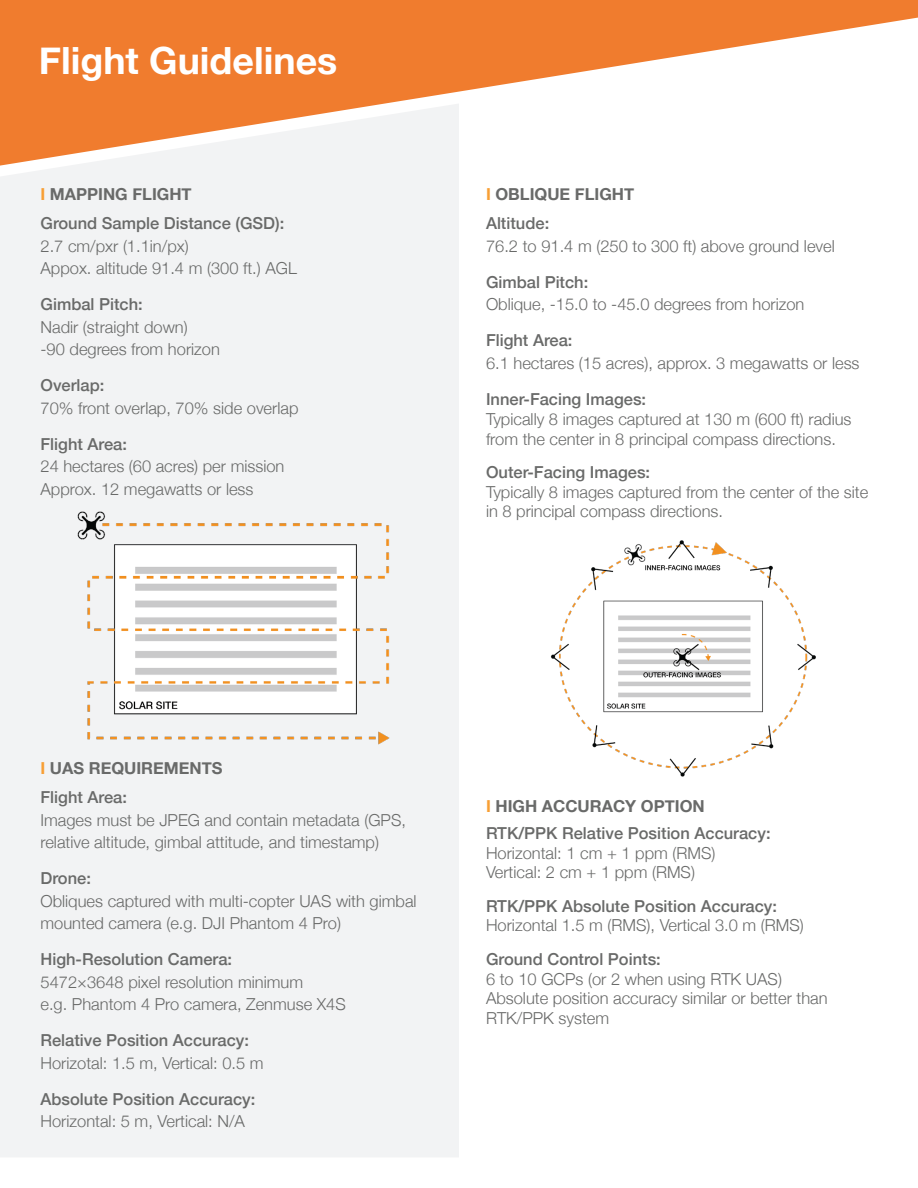
<style>
.page{position:relative;width:918px;height:1188px;background:#fff}
.page>*{position:absolute;margin:0;border:0;box-sizing:border-box;transform-origin:0 0}
.t1{font:700 37.5px "Helvetica Neue";color:#fff}
.t2{font:300 16.5px/22.5px "Helvetica Neue";color:#696a69}
.t3{font:500 16.5px/22.5px "Helvetica Neue";color:#696a69}
.t4{font:700 16.5px "Helvetica Neue";color:#696a69}
.s1{color:#f89f34}
.s2{font-weight:300}
.s3{font-weight:500}
</style>
<div class="page">
<div style="left:0;top:166px;width:459px;height:991px;background:#f2f3f4"></div>
<svg style="left:0;top:0;width:918px;height:166px;fill:#f07c2e"></svg>
<img style="left:551px;top:540px;width:265px;height:237px">
<img style="left:63px;top:506px;width:347px;height:240px">
<p class="t1" style="left:39px;top:32px;width:300px">Flight Guidelines</p>
<p class="t4" style="left:40px;top:181px;width:153px"><span class="s1">I</span> MAPPING FLIGHT</p>
<p class="t3" style="left:40px;top:211px;width:245px">Ground Sample Distance (GSD):<br><span class="s2">2.7 cm/pxr (1.1in/px)</span></p>
<p class="t2" style="left:40px;top:256px;width:258px">Appox. altitude 91.4 m (300 ft.) AGL</p>
<p class="t2" style="left:40px;top:292px;width:149px"><span class="s3">Gimbal Pitch:<br></span>Nadir (straight down)</p>
<p class="t2" style="left:40px;top:337px;width:181px">-90 degrees from horizon</p>
<p class="t2" style="left:40px;top:373px;width:259px"><span class="s3">Overlap:<br></span>70% front overlap, 70% side overlap</p>
<p class="t2" style="left:40px;top:432px;width:245px"><span class="s3">Flight Area:<br></span>24 hectares (60 acres) per mission</p>
<p class="t2" style="left:40px;top:477px;width:215px">Approx. 12 megawatts or less</p>
<p class="t4" style="left:486px;top:181px;width:150px"><span class="s1">I</span> OBLIQUE FLIGHT</p>
<p class="t2" style="left:486px;top:211px;width:350px"><span class="s3">Altitude:<br></span>76.2 to 91.4 m (250 to 300 ft) above ground level</p>
<p class="t2" style="left:486px;top:270px;width:320px"><span class="s3">Gimbal Pitch:<br></span>Oblique, -15.0 to -45.0 degrees from horizon</p>
<p class="t2" style="left:486px;top:328px;width:375px"><span class="s3">Flight Area:<br></span>6.1 hectares (15 acres), approx. 3 megawatts or less</p>
<p class="t3" style="left:486px;top:386px;width:162px">Inner-Facing Images:</p>
<p class="t2" style="left:486px;top:406px;width:367px">Typically 8 images captured at 130 m (600 ft) radius</p>
<p class="t2" style="left:486px;top:426px;width:351px">from the center in 8 principal compass directions.</p>
<p class="t3" style="left:486px;top:459px;width:166px">Outer-Facing Images:</p>
<p class="t2" style="left:486px;top:479px;width:384px">Typically 8 images captured from the center of the site</p>
<p class="t2" style="left:486px;top:499px;width:239px">in 8 principal compass directions.</p>
<p class="t4" style="left:40px;top:755px;width:184px"><span class="s1">I</span> UAS REQUIREMENTS</p>
<p class="t2" style="left:40px;top:785px;width:367px"><span class="s3">Flight Area:<br></span>Images must be JPEG and contain metadata (GPS,</p>
<p class="t2" style="left:40px;top:830px;width:340px">relative altitude, gimbal attitude, and timestamp)</p>
<p class="t2" style="left:40px;top:866px;width:378px"><span class="s3">Drone:<br></span>Obliques captured with multi-copter UAS with gimbal</p>
<p class="t2" style="left:40px;top:911px;width:302px">mounted camera (e.g. DJI Phantom 4 Pro)</p>
<p class="t2" style="left:40px;top:947px;width:264px"><span class="s3">High-Resolution Camera:<br></span>5472×3648 pixel resolution minimum</p>
<p class="t2" style="left:40px;top:992px;width:307px">e.g. Phantom 4 Pro camera, Zenmuse X4S</p>
<p class="t3" style="left:40px;top:1028px;width:210px">Relative Position Accuracy:</p>
<p class="t2" style="left:40px;top:1050px;width:225px">Horizotal: 1.5 m, Vertical: 0.5 m</p>
<p class="t3" style="left:40px;top:1086px;width:216px">Absolute Position Accuracy:</p>
<p class="t2" style="left:40px;top:1109px;width:206px">Horizontal: 5 m, Vertical: N/A</p>
<p class="t4" style="left:486px;top:793px;width:220px"><span class="s1">I</span> HIGH ACCURACY OPTION</p>
<p class="t3" style="left:486px;top:820px;width:286px">RTK/PPK Relative Position Accuracy:</p>
<p class="t2" style="left:486px;top:840px;width:231px">Horizontal: 1 cm + 1 ppm (RMS)</p>
<p class="t2" style="left:486px;top:860px;width:211px">Vertical: 2 cm + 1 ppm (RMS)</p>
<p class="t3" style="left:486px;top:893px;width:293px">RTK/PPK Absolute Position Accuracy:</p>
<p class="t2" style="left:486px;top:913px;width:319px">Horizontal 1.5 m (RMS), Vertical 3.0 m (RMS)</p>
<p class="t3" style="left:486px;top:946px;width:176px">Ground Control Points:</p>
<p class="t2" style="left:486px;top:966px;width:297px">6 to 10 GCPs (or 2 when using RTK UAS)</p>
<p class="t2" style="left:486px;top:986px;width:343px">Absolute position accuracy similar or better than</p>
<p class="t2" style="left:486px;top:1006px;width:125px">RTK/PPK system</p>
</div>
